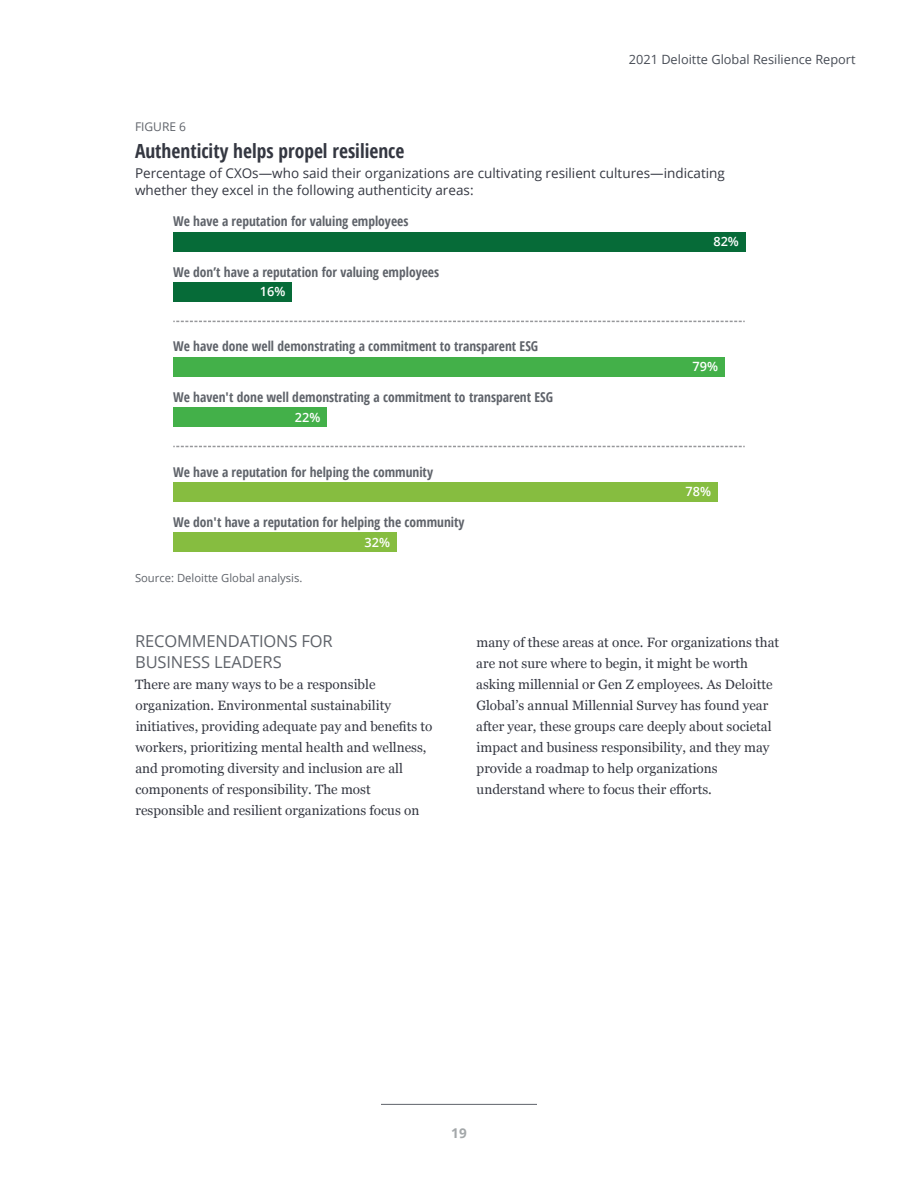
<style>
.page{position:relative;width:918px;height:1188px;background:#fff}
.page>*{position:absolute;margin:0;border:0;box-sizing:border-box;transform-origin:0 0}
.t1{font:700 condensed 19.5px "Open Sans";color:#343741}
.t2{font:16.5px/21px "Open Sans";letter-spacing:-.01em;color:#5f636a}
.t3{font:13.5px/21px "Georgia";color:#343741}
.t4{font:700 condensed 13.5px "Open Sans";color:#5f636a}
.t5{font:13.5px/16.2px "Open Sans";color:#343741}
.t6{font:700 13.5px "Open Sans";color:#a3a7a9}
.t7{font:12.75px "Open Sans";color:#474c55}
.t8{font:600 12.75px "Open Sans";color:#fff}
.t9{font:12px "Open Sans";color:#5f636a}
.t10{font:11.25px "Open Sans";color:#5f636a}
</style>
<div class="page">
<hr style="left:381px;top:1104px;width:156px;height:1px;background:#5f636a">
<svg style="left:173px;top:446px;width:572px;height:1px"></svg>
<svg style="left:173px;top:321px;width:572px;height:1px"></svg>
<div style="left:173px;top:232px;width:572px;height:19px;background:#066b38"></div>
<div style="left:173px;top:282px;width:119px;height:20px;background:#066b38"></div>
<div style="left:173px;top:357px;width:551px;height:19px;background:#43b049"></div>
<div style="left:173px;top:408px;width:154px;height:19px;background:#43b049"></div>
<div style="left:173px;top:482px;width:544px;height:19px;background:#86bd40"></div>
<div style="left:173px;top:533px;width:224px;height:19px;background:#86bd40"></div>
<p class="t7" style="left:629px;top:50px;width:228px">2021 Deloitte Global Resilience Report</p>
<p class="t9" style="left:135px;top:118px;width:53px">FIGURE 6</p>
<h1 class="t1" style="left:135px;top:137px;width:271px">Authenticity helps propel resilience</h1>
<p class="t5" style="left:135px;top:165px;width:591px">Percentage of CXOs—who said their organizations are cultivating resilient cultures—indicating whether they excel in the following authenticity areas:</p>
<p class="t4" style="left:173px;top:212px;width:237px">We have a reputation for valuing employees</p>
<p class="t4" style="left:173px;top:262px;width:267px">We don’t have a reputation for valuing employees</p>
<p class="t8" style="left:713px;top:233px;width:27px">82%</p>
<p class="t8" style="left:260px;top:283px;width:27px">16%</p>
<p class="t4" style="left:173px;top:337px;width:367px">We have done well demonstrating a commitment to transparent ESG</p>
<p class="t4" style="left:173px;top:388px;width:381px">We haven't done well demonstrating a commitment to transparent ESG</p>
<p class="t8" style="left:295px;top:408px;width:27px">22%</p>
<p class="t4" style="left:173px;top:462px;width:261px">We have a reputation for helping the community</p>
<p class="t4" style="left:173px;top:513px;width:293px">We don't have a reputation for helping the community</p>
<p class="t8" style="left:365px;top:533px;width:27px">32%</p>
<p class="t10" style="left:135px;top:570px;width:169px">Source: Deloitte Global analysis.</p>
<p class="t8" style="left:692px;top:358px;width:27px">79%</p>
<p class="t8" style="left:685px;top:483px;width:27px">78%</p>
<p class="t2" style="left:135px;top:630px;width:199px">RECOMMENDATIONS FOR<br>BUSINESS LEADERS</p>
<p class="t3" style="left:135px;top:673px;width:299px">There are many ways to be a responsible organization. Environmental sustainability initiatives, providing adequate pay and benefits to workers, prioritizing mental health and wellness, and promoting diversity and inclusion are all components of responsibility. The most responsible and resilient organizations focus on</p>
<p class="t3" style="left:476px;top:631px;width:304px">many of these areas at once. For organizations that are not sure where to begin, it might be worth asking millennial or Gen Z employees. As Deloitte Global’s annual Millennial Survey has found year after year, these groups care deeply about societal impact and business responsibility, and they may provide a roadmap to help organizations understand where to focus their efforts.</p>
<p class="t6" style="left:451px;top:1123px;width:17px">19</p>
</div>
